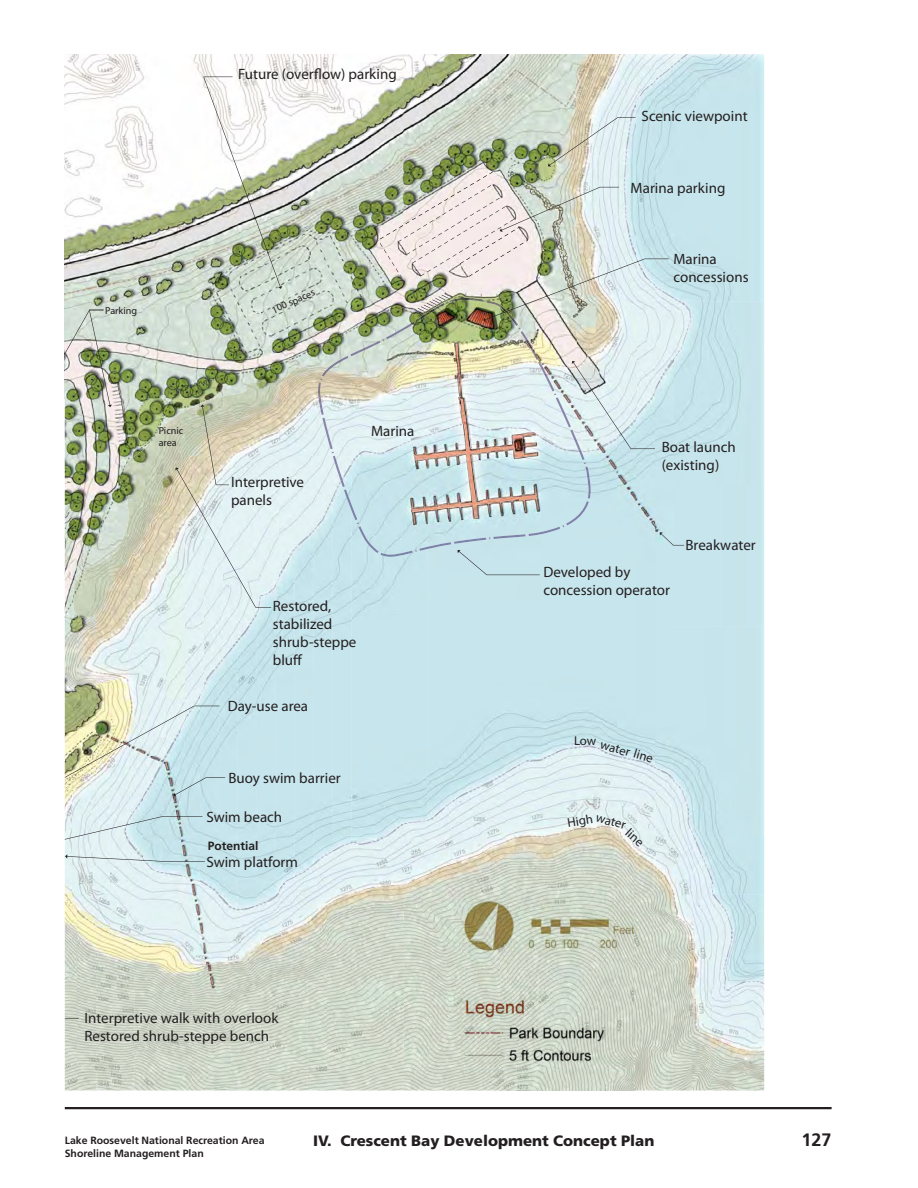
<style>
.page{position:relative;width:918px;height:1188px;background:#fff}
.page>*{position:absolute;margin:0;border:0;box-sizing:border-box;transform-origin:0 0}
.t1{font:700 18px "Frutiger LT Std";color:#231f20}
.t2{font:15px/18px "Myriad Pro";color:#231f20}
.t3{font:900 15px "Frutiger LT Std";color:#231f20}
.t4{font:12.9px "Myriad Pro";color:#231f20}
.Text{font:700 12px "Frutiger";color:#231f20}
.t5{font:700 10.5px/13.5px "Frutiger LT Std";color:#231f20}
.t6{font:10.2px/12.1px "Myriad Pro";color:#231f20}
</style>
<div class="page">
<svg style="left:231px;top:885px;width:230px;height:206px;background:#ced6c9"></svg>
<img style="left:65px;top:54px;width:511px;height:171px">
<img style="left:576px;top:54px;width:23px;height:56px">
<img style="left:576px;top:110px;width:20px;height:251px">
<img style="left:65px;top:225px;width:346px;height:174px">
<img style="left:539px;top:322px;width:38px;height:40px">
<img style="left:596px;top:322px;width:3px;height:30px">
<img style="left:65px;top:399px;width:233px;height:38px">
<img style="left:65px;top:437px;width:69px;height:96px">
<img style="left:134px;top:437px;width:11px;height:11px">
<img style="left:154px;top:497px;width:19px;height:63px">
<img style="left:173px;top:497px;width:2px;height:17px">
<img style="left:135px;top:535px;width:19px;height:60px">
<img style="left:173px;top:514px;width:2px;height:7px">
<img style="left:65px;top:533px;width:12px;height:173px">
<img style="left:77px;top:533px;width:58px;height:58px">
<img style="left:96px;top:591px;width:39px;height:47px">
<img style="left:77px;top:617px;width:19px;height:89px">
<img style="left:96px;top:673px;width:32px;height:33px">
<img style="left:500px;top:841px;width:134px;height:250px">
<img style="left:461px;top:850px;width:39px;height:241px">
<img style="left:634px;top:860px;width:19px;height:231px">
<img style="left:411px;top:865px;width:50px;height:20px">
<img style="left:653px;top:867px;width:19px;height:224px">
<img style="left:65px;top:903px;width:12px;height:188px">
<img style="left:340px;top:888px;width:64px;height:18px">
<img style="left:672px;top:917px;width:20px;height:174px">
<img style="left:77px;top:922px;width:19px;height:169px">
<img style="left:308px;top:916px;width:19px;height:175px">
<img style="left:96px;top:933px;width:38px;height:158px">
<img style="left:269px;top:935px;width:39px;height:156px">
<img style="left:134px;top:946px;width:58px;height:145px">
<img style="left:241px;top:945px;width:28px;height:18px">
<img style="left:692px;top:955px;width:19px;height:136px">
<img style="left:192px;top:966px;width:39px;height:125px">
<img style="left:711px;top:1038px;width:53px;height:53px">
<img style="left:599px;top:54px;width:56px;height:56px">
<img style="left:580px;top:96px;width:19px;height:21px">
<img style="left:599px;top:110px;width:38px;height:251px">
<img style="left:637px;top:322px;width:18px;height:39px">
<img style="left:655px;top:302px;width:19px;height:57px">
<img style="left:580px;top:352px;width:19px;height:9px">
<img style="left:411px;top:362px;width:161px;height:68px">
<img style="left:298px;top:382px;width:113px;height:74px">
<img style="left:279px;top:413px;width:19px;height:136px">
<img style="left:271px;top:430px;width:8px;height:154px">
<img style="left:223px;top:608px;width:34px;height:31px">
<img style="left:204px;top:608px;width:19px;height:57px">
<img style="left:298px;top:456px;width:53px;height:38px">
<img style="left:185px;top:608px;width:19px;height:87px">
<img style="left:298px;top:494px;width:34px;height:36px">
<img style="left:166px;top:521px;width:19px;height:185px">
<img style="left:147px;top:560px;width:19px;height:146px">
<img style="left:128px;top:595px;width:19px;height:351px">
<img style="left:109px;top:619px;width:19px;height:64px">
<img style="left:90px;top:638px;width:20px;height:35px">
<img style="left:85px;top:654px;width:6px;height:18px">
<img style="left:109px;top:797px;width:19px;height:143px">
<img style="left:90px;top:797px;width:20px;height:136px">
<img style="left:505px;top:758px;width:150px;height:83px">
<img style="left:72px;top:797px;width:19px;height:125px">
<img style="left:486px;top:780px;width:19px;height:70px">
<img style="left:655px;top:781px;width:38px;height:136px">
<img style="left:65px;top:797px;width:7px;height:106px">
<img style="left:449px;top:792px;width:37px;height:68px">
<img style="left:411px;top:818px;width:38px;height:61px">
<img style="left:373px;top:837px;width:38px;height:51px">
<img style="left:693px;top:837px;width:19px;height:201px">
<img style="left:317px;top:843px;width:56px;height:55px">
<img style="left:624px;top:840px;width:32px;height:20px">
<img style="left:147px;top:872px;width:56px;height:84px">
<img style="left:279px;top:864px;width:38px;height:71px">
<img style="left:448px;top:859px;width:16px;height:6px">
<svg style="left:645px;top:859px;width:11px;height:8px"></svg>
<img style="left:203px;top:895px;width:38px;height:71px">
<img style="left:260px;top:895px;width:19px;height:50px">
<svg style="left:411px;top:879px;width:6px;height:3px"></svg>
<img style="left:712px;top:895px;width:19px;height:151px">
<img style="left:241px;top:905px;width:19px;height:56px">
<img style="left:316px;top:898px;width:24px;height:18px">
<img style="left:676px;top:917px;width:17px;height:38px">
<img style="left:179px;top:956px;width:25px;height:12px">
<img style="left:731px;top:990px;width:33px;height:62px">
<img style="left:655px;top:54px;width:109px;height:248px">
<img style="left:636px;top:81px;width:19px;height:36px">
<img style="left:625px;top:102px;width:11px;height:15px">
<img style="left:674px;top:301px;width:90px;height:536px">
<img style="left:655px;top:359px;width:19px;height:422px">
<img style="left:636px;top:460px;width:19px;height:307px">
<img style="left:428px;top:453px;width:113px;height:327px">
<img style="left:617px;top:460px;width:19px;height:300px">
<img style="left:351px;top:453px;width:77px;height:384px">
<img style="left:541px;top:451px;width:76px;height:307px">
<img style="left:332px;top:461px;width:20px;height:389px">
<img style="left:313px;top:499px;width:20px;height:365px">
<img style="left:294px;top:530px;width:20px;height:347px">
<img style="left:275px;top:549px;width:20px;height:346px">
<img style="left:257px;top:584px;width:19px;height:321px">
<img style="left:237px;top:612px;width:20px;height:297px">
<img style="left:219px;top:639px;width:19px;height:269px">
<img style="left:200px;top:665px;width:19px;height:230px">
<img style="left:181px;top:695px;width:19px;height:187px">
<img style="left:162px;top:797px;width:19px;height:78px">
<img style="left:143px;top:797px;width:19px;height:75px">
<img style="left:126px;top:797px;width:17px;height:57px">
<img style="left:427px;top:780px;width:38px;height:38px">
<img style="left:465px;top:780px;width:28px;height:12px">
<img style="left:351px;top:837px;width:33px;height:6px">
<img style="left:694px;top:837px;width:70px;height:58px">
<img style="left:713px;top:894px;width:51px;height:96px">
<img style="left:378px;top:240px;width:2px;height:39px">
<img style="left:344px;top:466px;width:247px;height:91px">
<img style="left:333px;top:456px;width:9px;height:26px">
<img style="left:341px;top:462px;width:245px;height:25px">
<img style="left:571px;top:430px;width:1px;height:21px">
<img style="left:322px;top:397px;width:249px;height:56px">
<img style="left:318px;top:383px;width:3px;height:15px">
<img style="left:319px;top:393px;width:237px;height:22px">
<img style="left:538px;top:363px;width:16px;height:28px">
<img style="left:320px;top:298px;width:219px;height:82px">
<img style="left:236px;top:372px;width:55px;height:34px">
<img style="left:290px;top:368px;width:19px;height:10px">
<img style="left:181px;top:394px;width:55px;height:10px">
<img style="left:163px;top:413px;width:12px;height:84px">
<img style="left:145px;top:426px;width:18px;height:109px">
<img style="left:120px;top:448px;width:25px;height:55px">
<img style="left:127px;top:502px;width:18px;height:61px">
<img style="left:108px;top:528px;width:19px;height:66px">
<img style="left:90px;top:560px;width:19px;height:57px">
<img style="left:73px;top:567px;width:17px;height:51px">
<img style="left:380px;top:117px;width:289px;height:205px">
<div style="left:457px;top:550px;width:83px;height:25px;background:#c7e5ec"></div>
<svg style="left:175px;top:404px;width:96px;height:204px;background:#d9e0d8"></svg>
<svg style="left:65px;top:816px;width:137px;height:24px;background:#cce2e7"></svg>
<img style="left:65px;top:706px;width:160px;height:91px">
<svg style="left:203px;top:77px;width:79px;height:212px"></svg>
<svg style="left:572px;top:361px;width:83px;height:99px;background:#d3e4e7"></svg>
<img style="left:65px;top:310px;width:47px;height:97px">
<svg style="left:65px;top:1018px;width:14px;height:1px"></svg>
<svg style="left:65px;top:854px;width:140px;height:8px"></svg>
<svg style="left:660px;top:532px;width:24px;height:13px"></svg>
<img style="left:458px;top:892px;width:187px;height:183px">
<hr style="left:65px;top:1107px;width:767px;height:2px;background:#231f20">
<p class="t2" style="left:238px;top:65px;width:160px">Future (overflow) parking</p>
<p class="t6" style="left:105px;top:304px;width:34px">Parking</p>
<p class="t6" style="left:270px;top:305px;width:48px;rotate:-24deg">100 spaces</p>
<p class="t6" style="left:159px;top:424px;width:26px">Picnic area</p>
<p class="t2" style="left:231px;top:473px;width:75px">Interpretive panels</p>
<p class="t2" style="left:371px;top:422px;width:45px">Marina</p>
<p class="t2" style="left:273px;top:597px;width:85px">Restored, stabilized shrub-steppe bluff</p>
<p class="t2" style="left:228px;top:696px;width:82px">Day-use area</p>
<p class="t2" style="left:228px;top:768px;width:114px">Buoy swim barrier</p>
<p class="t2" style="left:206px;top:807px;width:77px">Swim beach</p>
<p class="Text" style="left:208px;top:838px;width:52px">Potential</p>
<p class="t2" style="left:206px;top:852px;width:93px">Swim platform</p>
<p class="t2" style="left:84px;top:1008px;width:195px">Interpretive walk with overlook<br>Restored shrub-steppe bench</p>
<p class="t2" style="left:642px;top:107px;width:108px">Scenic viewpoint</p>
<p class="t2" style="left:631px;top:178px;width:96px">Marina parking</p>
<p class="t2" style="left:673px;top:249px;width:77px">Marina concessions</p>
<p class="t2" style="left:662px;top:437px;width:76px">Boat launch (existing)</p>
<p class="t2" style="left:543px;top:563px;width:128px">Developed by concession operator</p>
<p class="t2" style="left:686px;top:536px;width:72px">Breakwater</p>
<p class="t4" style="left:574px;top:733px;width:24px">Low</p>
<p class="t4" style="left:603px;top:736px;width:32px;rotate:17deg">water</p>
<p class="t4" style="left:636px;top:746px;width:21px;rotate:16deg">line</p>
<p class="t4" style="left:566px;top:815px;width:27px;rotate:-9deg">High</p>
<p class="t4" style="left:599px;top:809px;width:32px;rotate:16deg">water</p>
<p class="t4" style="left:633px;top:825px;width:21px;rotate:42deg">line</p>
<p class="t5" style="left:65px;top:1133px;width:201px">Lake Roosevelt National Recreation Area<br>Shoreline Management Plan</p>
<p class="t3" style="left:313px;top:1131px;width:343px">IV. Crescent Bay Development Concept Plan</p>
<p class="t1" style="left:802px;top:1130px;width:32px">127</p>
</div>
